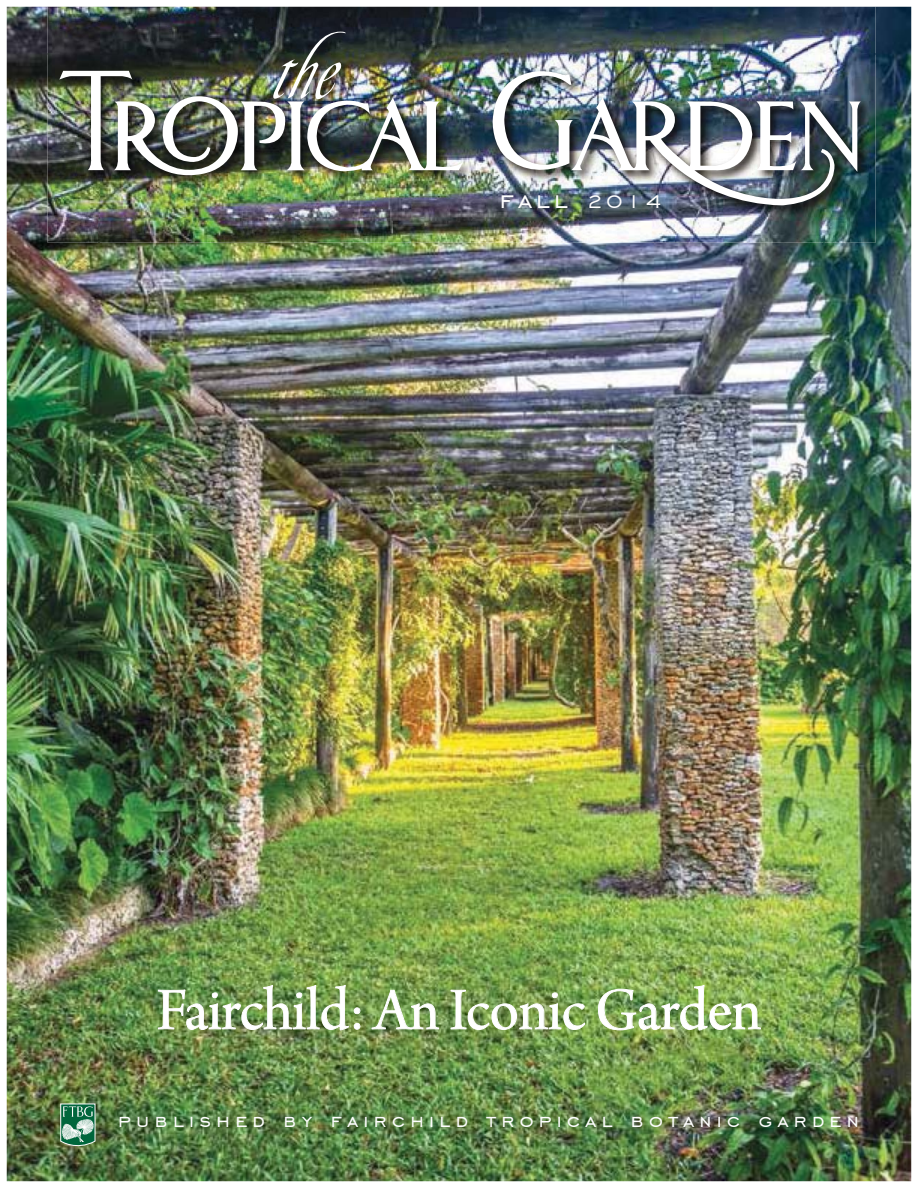
<style>
.page{position:relative;width:918px;height:1188px;background:#fff}
.page>*{position:absolute;margin:0;border:0;box-sizing:border-box;transform-origin:0 0}
.t1{font:63px "Arno Pro Display";color:#fff}
.t2{font:30px "Engravers Gothic BT";color:#fff}
.t3{font:24px "Engravers Gothic BT";letter-spacing:.225em;color:#fff}
.s1{font-size:24px}
</style>
<div class="page">
<img style="left:7px;top:7px;width:904px;height:1174px">
<svg style="left:61px;top:1091px;width:34px;height:2px"></svg>
<svg style="left:60px;top:1103px;width:36px;height:48px;background:#61997b"></svg>
<img style="left:48px;top:7px;width:827px;height:46px">
<img style="left:48px;top:53px;width:51px;height:190px">
<img style="left:824px;top:53px;width:51px;height:190px">
<img style="left:99px;top:216px;width:725px;height:27px">
<img style="left:56px;top:27px;width:814px;height:189px">
<img style="left:492px;top:69px;width:369px;height:136px">
<img style="left:59px;top:32px;width:404px;height:143px">
<img style="left:158px;top:984px;width:203px;height:74px">
<img style="left:371px;top:990px;width:68px;height:70px">
<svg style="left:450px;top:989px;width:136px;height:71px;background:#7b9c59"></svg>
<img style="left:598px;top:984px;width:163px;height:76px">
<p class="t2" style="left:500px;top:183px;width:163px">fall <span class="s1">2014</span></p>
<h1 class="t1" style="left:157px;top:970px;width:606px">Fairchild: An Iconic Garden</h1>
<p class="t3" style="left:118px;top:1107px;width:742px">published by fairchild tropical botanic garden</p>
</div>
